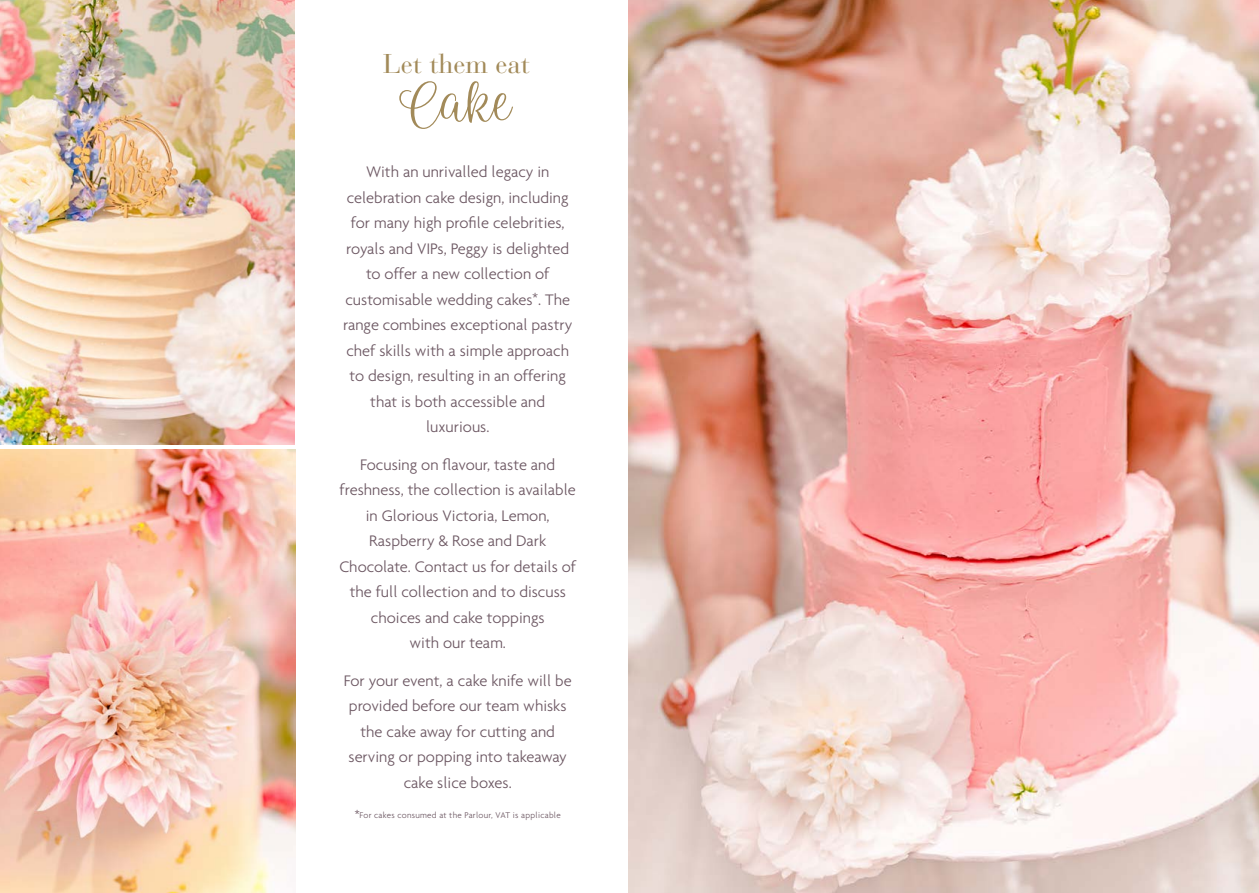
<style>
.page{position:relative;width:1259px;height:893px;background:#fff}
.page>*{position:absolute;margin:0;border:0;box-sizing:border-box;transform-origin:0 0}
.t1{font:52.5px "Limon Script";color:#a28a59}
.t2{font:27px "Bauer Bodoni";color:#a28a59}
.t3{font:300 16.5px/25.5px "Agenda";color:#6c5762;text-align:center}
.t4{font:300 9px "Agenda";letter-spacing:.03em;color:#6c5762}
.s1{font-size:12px}
</style>
<div class="page">
<img style="left:628px;top:0;width:631px;height:893px">
<img style="left:0;top:450px;width:295px;height:443px">
<img style="left:0;top:0;width:294px;height:444px">
<h2 class="t2" style="left:383px;top:47px;width:148px">Let them eat</h2>
<h1 class="t1" style="left:401px;top:70px;width:114px">Cake</h1>
<p class="t3" style="left:343px;top:159px;width:231px">With an unrivalled legacy in celebration cake design, including for many high profile celebrities, royals and VIPs, Peggy is delighted to offer a new collection of customisable wedding cakes<sup>*</sup>. The range combines exceptional pastry chef skills with a simple approach to design, resulting in an offering that is both accessible and luxurious.</p>
<p class="t3" style="left:339px;top:451px;width:238px">Focusing on flavour, taste and freshness, the collection is available in Glorious Victoria, Lemon,<br>Raspberry &amp; Rose and Dark<br>Chocolate. Contact us for details of the full collection and to discuss choices and cake toppings<br>with our team.</p>
<p class="t3" style="left:344px;top:667px;width:229px">For your event, a cake knife will be provided before our team whisks the cake away for cutting and serving or popping into takeaway cake slice boxes.</p>
<p class="t4" style="left:355px;top:810px;width:208px"><span class="s1">*</span>For cakes consumed at the Parlour, VAT is applicable</p>
</div>
